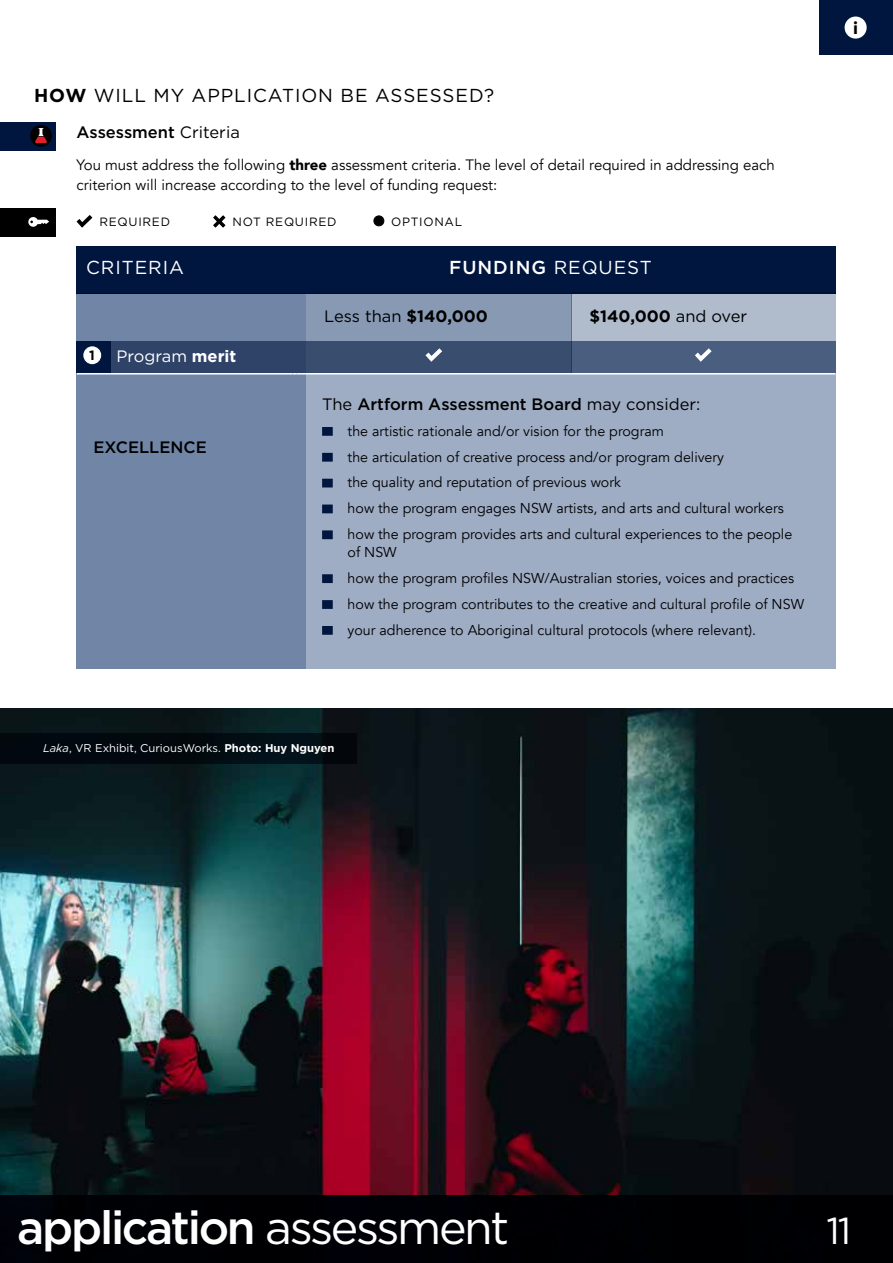
<style>
.page{position:relative;width:893px;height:1263px;background:#fff}
.page>*{position:absolute;margin:0;border:0;box-sizing:border-box;transform-origin:0 0}
.t1{font:500 46.5px "Gotham";letter-spacing:-.05em;color:#fff}
.t2{font:37.5px "Gotham";color:#fff}
.t3{font:18.75px "Gotham";letter-spacing:.05em;color:#000}
.t4{font:500 18.75px "Gotham";letter-spacing:.05em;color:#fff}
.t5{font:18.75px "Gotham";letter-spacing:.05em;color:#fff}
.t6{font:900 17.25px "Circular Std";color:#000}
.t7{font:500 16.5px "Gotham";color:#000}
.t8{font:16.5px "Gotham";color:#000}
.t9{font:700 16.5px "Gotham";color:#000}
.t10{font:16.5px "Gotham";color:#fff}
.t11{font:15px/19.5px "Avenir";color:#000}
.t12{font:14.25px/25.8px "Avenir";color:#000}
.t13{font:700 13.5px "Gotham";color:#000}
.t14{font:12px "Gotham";letter-spacing:.06em;color:#000}
.t15{font:11.25px "Gotham";color:#fff}
.s1{font-weight:700}
.s2{font-weight:400}
.s3{font-weight:900}
.s4{font-style:italic}
</style>
<div class="page">
<div style="left:819px;top:1px;width:74px;height:54px;background:#00163f"></div>
<div style="left:845px;top:17px;width:22px;height:22px;background:#fff;border-radius:50%"></div>
<img style="left:0;top:708px;width:893px;height:487px">
<div style="left:0;top:1195px;width:893px;height:68px;background:#000003"></div>
<div style="left:0;top:733px;width:357px;height:31px;background:#02080f"></div>
<div style="left:77px;top:246px;width:759px;height:47px;background:#00163f"></div>
<div style="left:306px;top:375px;width:530px;height:294px;background:#9eacc4"></div>
<svg style="left:76px;top:215px;width:17px;height:13px"></svg>
<svg style="left:213px;top:215px;width:13px;height:13px"></svg>
<div style="left:374px;top:216px;width:10px;height:10px;background:#000;border-radius:50%"></div>
<div style="left:374px;top:216px;width:10px;height:10px;border:1px solid #000;border-radius:50%"></div>
<div style="left:0;top:122px;width:55px;height:28px;background:#00163f"></div>
<div style="left:0;top:208px;width:55px;height:29px;background:#000"></div>
<div style="left:30px;top:125px;width:22px;height:22px;background:#000;border-radius:50%"></div>
<svg style="left:34px;top:127px;width:13px;height:17px"></svg>
<svg style="left:28px;top:217px;width:21px;height:10px"></svg>
<div style="left:322px;top:427px;width:11px;height:9px;background:#00163f"></div>
<div style="left:322px;top:453px;width:11px;height:9px;background:#00163f"></div>
<div style="left:322px;top:479px;width:11px;height:8px;background:#00163f"></div>
<div style="left:322px;top:504px;width:11px;height:9px;background:#00163f"></div>
<div style="left:322px;top:530px;width:11px;height:9px;background:#00163f"></div>
<div style="left:322px;top:574px;width:11px;height:9px;background:#00163f"></div>
<div style="left:322px;top:600px;width:11px;height:9px;background:#00163f"></div>
<div style="left:322px;top:626px;width:11px;height:9px;background:#00163f"></div>
<div style="left:77px;top:293px;width:229px;height:376px;background:#7186a6"></div>
<div style="left:571px;top:292px;width:265px;height:80px;background:#b0bbcc"></div>
<div style="left:306px;top:293px;width:265px;height:80px;background:#8899b3"></div>
<div style="left:77px;top:341px;width:759px;height:32px;background:linear-gradient(to right,#293d62,#4e6382)"></div>
<hr style="left:77px;top:373px;width:215px;height:1px;background:#fff">
<hr style="left:297px;top:373px;width:274px;height:1px;background:#fff">
<svg style="left:425px;top:347px;width:18px;height:16px"></svg>
<svg style="left:694px;top:347px;width:18px;height:16px"></svg>
<div style="left:77px;top:341px;width:34px;height:31px;background:#00163f"></div>
<div style="left:84px;top:347px;width:17px;height:17px;background:#fff;border-radius:50%"></div>
<div style="left:83px;top:346px;width:18px;height:18px;border:1px solid #fff;border-radius:50%"></div>
<h3 class="t3" style="left:34px;top:84px;width:462px"><span class="s1">HOW</span> WILL MY APPLICATION BE ASSESSED?</h3>
<p class="t7" style="left:77px;top:121px;width:165px">Assessment <span class="s2">Criteria</span></p>
<p class="t11" style="left:77px;top:156px;width:700px">You must address the following <span class="s3">three</span> assessment criteria. The level of detail required in addressing each criterion will increase according to the level of funding request:</p>
<p class="t14" style="left:99px;top:214px;width:72px">REQUIRED</p>
<p class="t14" style="left:233px;top:214px;width:105px">NOT REQUIRED</p>
<p class="t14" style="left:391px;top:214px;width:72px">OPTIONAL</p>
<h3 class="t5" style="left:86px;top:256px;width:99px">CRITERIA</h3>
<h3 class="t4" style="left:449px;top:255px;width:204px">FUNDING <span class="s2">REQUEST</span></h3>
<p class="t13" style="left:89px;top:346px;width:7px">1</p>
<p class="t10" style="left:117px;top:345px;width:121px">Program <span class="s1">merit</span></p>
<p class="t7" style="left:94px;top:436px;width:115px">EXCELLENCE</p>
<p class="t8" style="left:324px;top:305px;width:165px">Less than <span class="s1">$140,000</span></p>
<p class="t9" style="left:590px;top:305px;width:159px">$140,000 <span class="s2">and over</span></p>
<p class="t7" style="left:322px;top:393px;width:380px"><span class="s2">The</span> Artform Assessment Board <span class="s2">may consider:</span></p>
<p class="t12" style="left:348px;top:418px;width:446px">the artistic rationale and/or vision for the program<br>the articulation of creative process and/or program delivery<br>the quality and reputation of previous work<br>how the program engages NSW artists, and arts and cultural workers how the program provides arts and cultural experiences to the people</p>
<p class="t12" style="left:348px;top:540px;width:458px">of NSW<br>how the program profiles NSW/Australian stories, voices and practices how the program contributes to the creative and cultural profile of NSW your adherence to Aboriginal cultural protocols (where relevant).</p>
<p class="t15" style="left:43px;top:741px;width:293px"><span class="s4">Laka</span>, VR Exhibit, CuriousWorks. <span class="s1">Photo: Huy Nguyen</span></p>
<p class="t6" style="left:853px;top:17px;width:6px">i</p>
<h1 class="t1" style="left:17px;top:1197px;width:494px">application <span class="s2">assessment</span></h1>
<h2 class="t2" style="left:826px;top:1206px;width:26px">11</h2>
</div>
